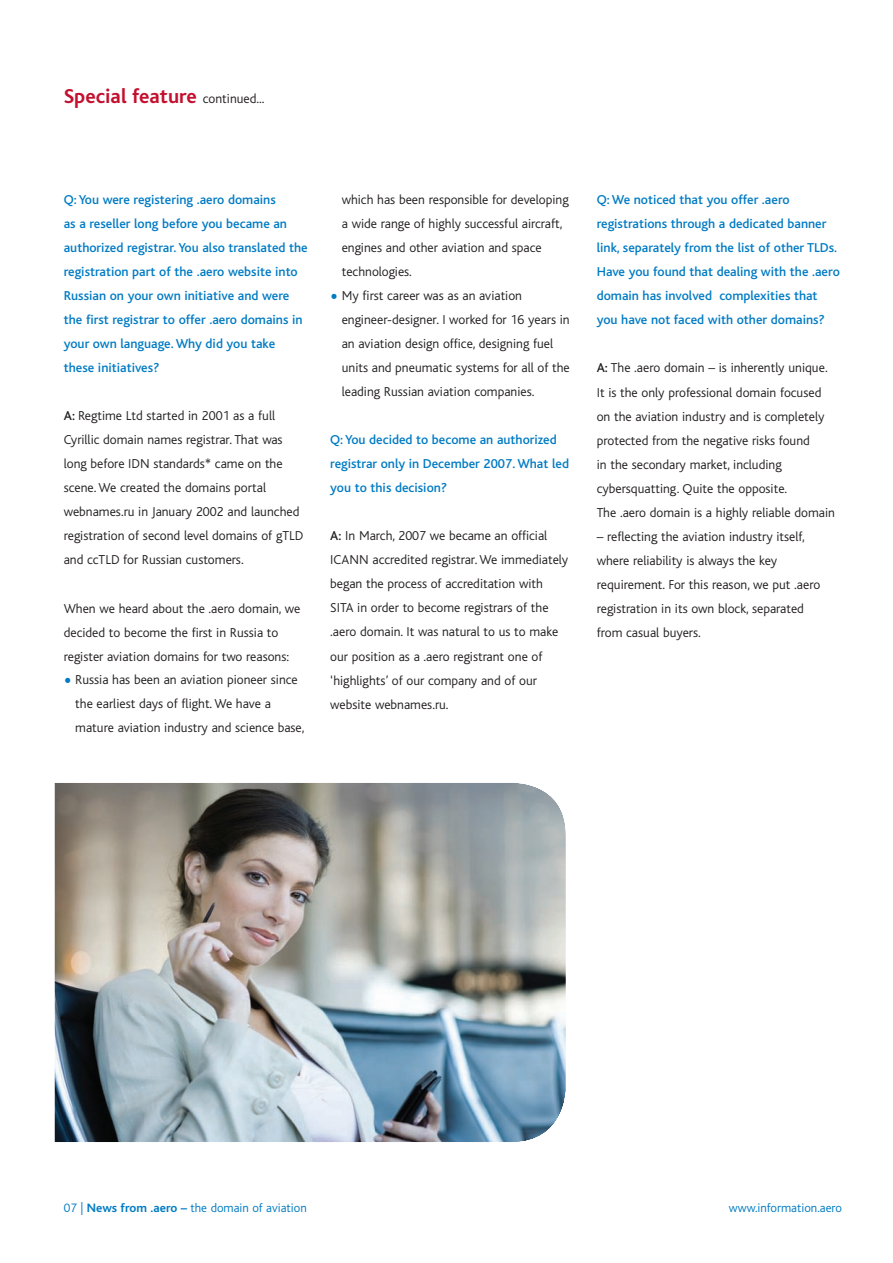
<style>
.page{position:relative;width:893px;height:1263px;background:#fff}
.page>*{position:absolute;margin:0;border:0;box-sizing:border-box;transform-origin:0 0}
.t1{font:700 21px "Bliss";color:#c3102f}
.t2{font:300 13.5px/24px "Bliss";color:#231f20}
.t3{font:500 13.5px/24px "Bliss";color:#007bc3}
.t4{font:300 12.75px "Bliss";color:#007bc3}
.s1{font-weight:300;font-size:13.5px;color:#231f20}
.s2{font-weight:500}
.s3{font-size:27px;color:#007bc3}
.s4{font-weight:700}
</style>
<div class="page">
<img style="left:54px;top:783px;width:512px;height:359px">
<h1 class="t1" style="left:64px;top:89px;width:202px">Special feature <span class="s1">continued...</span></h1>
<p class="t3" style="left:64px;top:190px;width:245px">Q: You were registering .aero domains<br>as a reseller long before you became an authorized registrar. You also translated the registration part of the .aero website into Russian on your own initiative and were the first registrar to offer .aero domains in your own language. Why did you take these initiatives?</p>
<p class="t2" style="left:64px;top:405px;width:241px"><span class="s2">A:</span> Regtime Ltd started in 2001 as a full Cyrillic domain names registrar. That was long before IDN standards* came on the scene. We created the domains portal webnames.ru in January 2002 and launched registration of second level domains of gTLD and ccTLD for Russian customers.</p>
<p class="t2" style="left:64px;top:597px;width:238px">When we heard about the .aero domain, we decided to become the first in Russia to register aviation domains for two reasons:</p>
<p class="t2" style="left:75px;top:669px;width:231px;text-indent:-11px"><span class="s3">•</span> Russia has been an aviation pioneer since the earliest days of flight. We have a mature aviation industry and science base,</p>
<p class="t2" style="left:342px;top:189px;width:228px">which has been responsible for developing a wide range of highly successful aircraft, engines and other aviation and space technologies.</p>
<p class="t2" style="left:342px;top:285px;width:230px;text-indent:-11px"><span class="s3">•</span> My first career was as an aviation engineer-designer. I worked for 16 years in an aviation design office, designing fuel units and pneumatic systems for all of the leading Russian aviation companies.</p>
<p class="t3" style="left:330px;top:430px;width:240px">Q: You decided to become an authorized registrar only in December 2007. What led you to this decision?</p>
<p class="t2" style="left:330px;top:525px;width:239px"><span class="s2">A:</span> In March, 2007 we became an official ICANN accredited registrar. We immediately began the process of accreditation with SITA in order to become registrars of the .aero domain. It was natural to us to make our position as a .aero registrant one of ‘highlights’ of our company and of our website webnames.ru.</p>
<p class="t3" style="left:597px;top:190px;width:245px">Q: We noticed that you offer .aero registrations through a dedicated banner link, separately from the list of other TLDs.<br>Have you found that dealing with the .aero domain has involved complexities that you have not faced with other domains?</p>
<p class="t2" style="left:597px;top:357px;width:240px"><span class="s2">A:</span> The .aero domain – is inherently unique.<br>It is the only professional domain focused on the aviation industry and is completely protected from the negative risks found<br>in the secondary market, including cybersquatting. Quite the opposite.<br>The .aero domain is a highly reliable domain</p>
<p class="t2" style="left:597px;top:525px;width:225px">– reflecting the aviation industry itself, where reliability is always the key requirement. For this reason, we put .aero registration in its own block, separated from casual buyers.</p>
<p class="t4" style="left:64px;top:1204px;width:244px">07 | <span class="s4">News from .aero –</span> the domain of aviation</p>
<p class="t4" style="left:729px;top:1204px;width:114px">www.information.aero</p>
</div>
